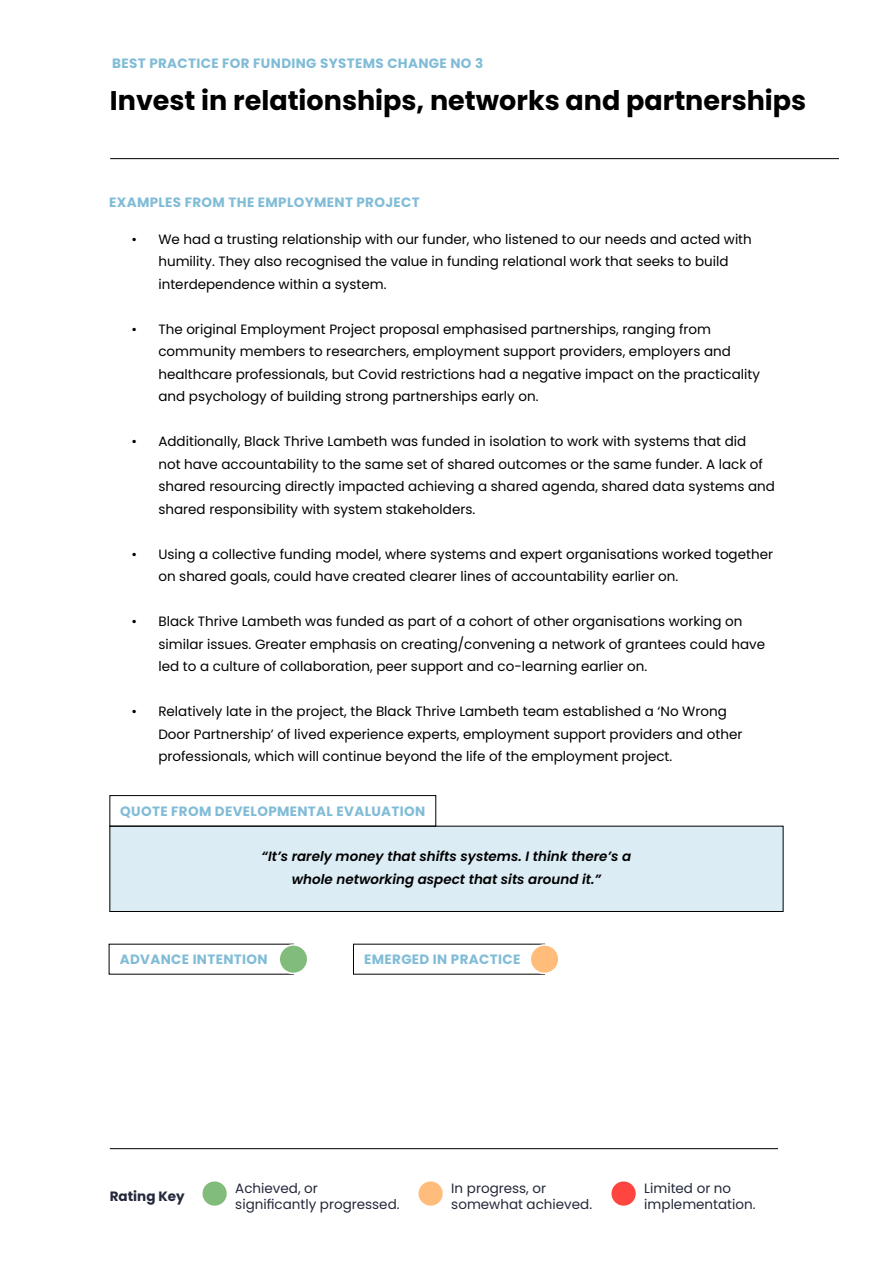
<style>
.page{position:relative;width:893px;height:1263px;background:#fff}
.page>*{position:absolute;margin:0;border:0;box-sizing:border-box;transform-origin:0 0}
.t1{font:700 27px "Poppins";color:#000}
.t2{font:13.5px/22.5px "Poppins";color:#000}
.t3{font:700 13.5px "Poppins";letter-spacing:.025em;color:#81bcd7}
.t4{font:13.5px/16.2px "Poppins";color:#23293a}
.t5{font:italic 600 13.5px/22.5px "Poppins";color:#000;text-align:center}
.t6{font:700 13.5px "Poppins";color:#23293a}
</style>
<div class="page">
<div style="left:110px;top:826px;width:673px;height:85px;background:#dbecf4"></div>
<div style="left:110px;top:826px;width:673px;height:86px;border:1px solid #000"></div>
<hr style="left:110px;top:158px;width:729px;height:1px;background:#000">
<div style="left:110px;top:795px;width:326px;height:31px;border:1px solid #000"></div>
<div style="left:279px;top:945px;width:29px;height:28px;background:#81bc7b;border-radius:50%"></div>
<div style="left:278px;top:944px;width:30px;height:30px;border:2px solid #fff;border-radius:50%"></div>
<div style="left:530px;top:945px;width:29px;height:28px;background:#ffbc7b;border-radius:50%"></div>
<div style="left:529px;top:944px;width:30px;height:30px;border:2px solid #fff;border-radius:50%"></div>
<hr style="left:110px;top:1148px;width:668px;height:1px;background:#000">
<div style="left:203px;top:1181px;width:24px;height:25px;background:#81bc7b;border-radius:50%"></div>
<div style="left:418px;top:1181px;width:25px;height:25px;background:#ffbc7b;border-radius:50%"></div>
<div style="left:611px;top:1181px;width:25px;height:25px;background:#ff453f;border-radius:50%"></div>
<p class="t3" style="left:112px;top:56px;width:372px">BEST PRACTICE FOR FUNDING SYSTEMS CHANGE NO 3</p>
<h1 class="t1" style="left:110px;top:85px;width:698px">Invest in relationships, networks and partnerships</h1>
<p class="t3" style="left:109px;top:195px;width:312px">EXAMPLES FROM THE EMPLOYMENT PROJECT</p>
<p class="t2" style="left:158px;top:228px;width:595px;text-indent:-27px">• We had a trusting relationship with our funder, who listened to our needs and acted with humility. They also recognised the value in funding relational work that seeks to build interdependence within a system.</p>
<p class="t2" style="left:158px;top:318px;width:603px;text-indent:-27px">• The original Employment Project proposal emphasised partnerships, ranging from community members to researchers, employment support providers, employers and healthcare professionals, but Covid restrictions had a negative impact on the practicality and psychology of building strong partnerships early on.</p>
<p class="t2" style="left:158px;top:430px;width:618px;text-indent:-27px">• Additionally, Black Thrive Lambeth was funded in isolation to work with systems that did<br>not have accountability to the same set of shared outcomes or the same funder. A lack of shared resourcing directly impacted achieving a shared agenda, shared data systems and shared responsibility with system stakeholders.</p>
<p class="t2" style="left:158px;top:543px;width:616px;text-indent:-27px">• Using a collective funding model, where systems and expert organisations worked together on shared goals, could have created clearer lines of accountability earlier on.</p>
<p class="t2" style="left:158px;top:610px;width:608px;text-indent:-27px">• Black Thrive Lambeth was funded as part of a cohort of other organisations working on similar issues. Greater emphasis on creating/convening a network of grantees could have led to a culture of collaboration, peer support and co-learning earlier on.</p>
<p class="t2" style="left:158px;top:700px;width:586px;text-indent:-27px">• Relatively late in the project, the Black Thrive Lambeth team established a ‘No Wrong<br>Door Partnership’ of lived experience experts, employment support providers and other professionals, which will continue beyond the life of the employment project.</p>
<p class="t3" style="left:120px;top:803px;width:307px">QUOTE FROM DEVELOPMENTAL EVALUATION</p>
<p class="t5" style="left:262px;top:845px;width:371px">“It’s rarely money that shifts systems. I think there’s a whole networking aspect that sits around it.”</p>
<p class="t3" style="left:120px;top:951px;width:149px">ADVANCE INTENTION</p>
<p class="t3" style="left:364px;top:951px;width:158px">EMERGED IN PRACTICE</p>
<p class="t6" style="left:110px;top:1188px;width:76px">Rating Key</p>
<p class="t4" style="left:235px;top:1180px;width:166px">Achieved, or significantly progressed.</p>
<p class="t4" style="left:451px;top:1180px;width:142px">In progress, or somewhat achieved.</p>
<p class="t4" style="left:644px;top:1180px;width:113px">Limited or no implementation.</p>
</div>
